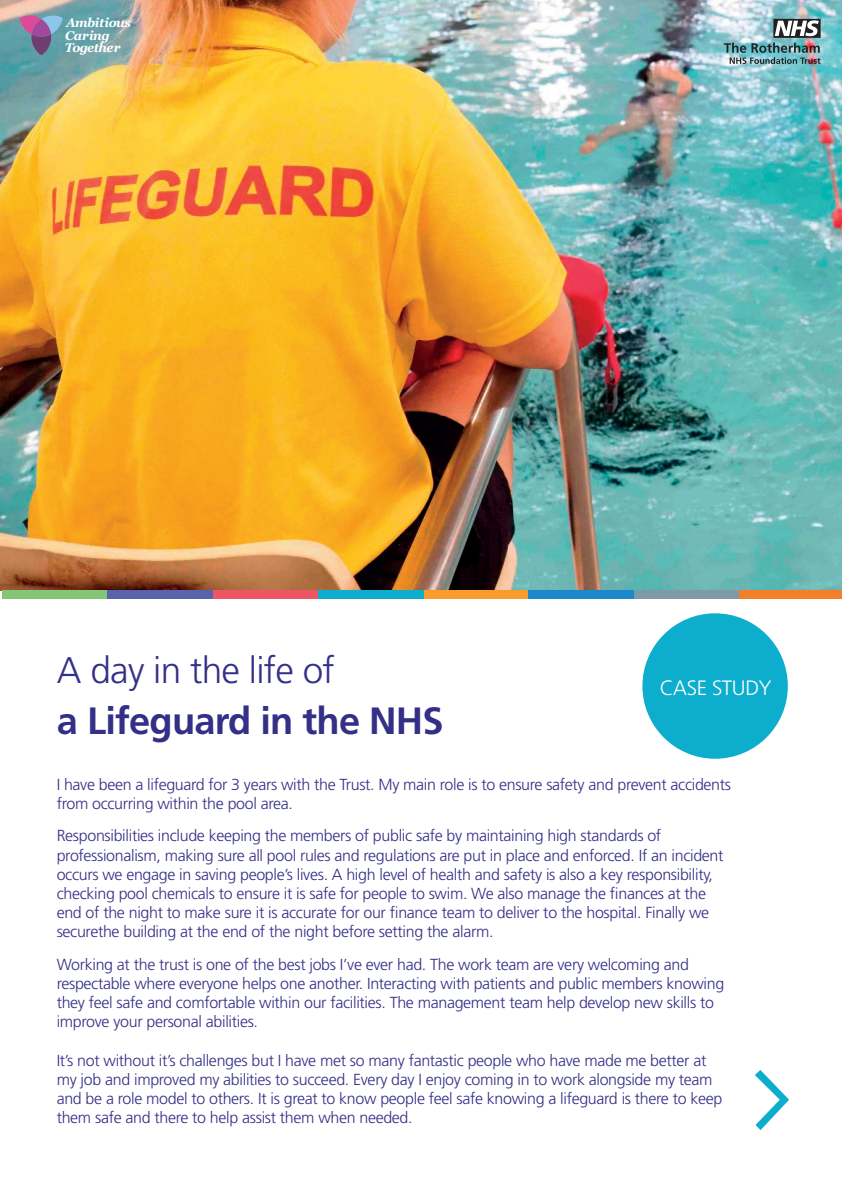
<style>
.page{position:relative;width:842px;height:1191px;background:#fff}
.page>*{position:absolute;margin:0;border:0;box-sizing:border-box;transform-origin:0 0}
.t1{font:700 38px "Frutiger";letter-spacing:-.02em;color:#342f87}
.t2{font:300 37px "Frutiger";letter-spacing:-.02em;color:#342f87}
.t3{font:300 20.8px "Frutiger";letter-spacing:-.02em;color:#fff}
.t4{font:300 16px/19.2px "Frutiger";letter-spacing:-.02em;color:#342f87}
.t5{font:italic 700 12.6px/12.9px "Georgia";letter-spacing:-.04em;color:#fff}
</style>
<div class="page">
<img style="left:0;top:0;width:842px;height:590px">
<img style="left:724px;top:19px;width:97px;height:45px">
<svg style="left:20px;top:16px;width:43px;height:39px;background:#807da3"></svg>
<div style="left:2px;top:590px;width:106px;height:9px;background:#83c677"></div>
<div style="left:423px;top:590px;width:106px;height:9px;background:#f89c2c"></div>
<div style="left:213px;top:590px;width:105px;height:9px;background:#ef5562"></div>
<div style="left:634px;top:590px;width:105px;height:9px;background:#7e9aa8"></div>
<div style="left:108px;top:590px;width:105px;height:9px;background:#5863ac"></div>
<div style="left:529px;top:590px;width:105px;height:9px;background:#1b88c9"></div>
<div style="left:318px;top:590px;width:105px;height:9px;background:#0daecd"></div>
<div style="left:739px;top:590px;width:103px;height:9px;background:#f47f2b"></div>
<svg style="left:755px;top:1070px;width:34px;height:60px"></svg>
<div style="left:642px;top:613px;width:146px;height:145px;background:#0daecd;border-radius:50%"></div>
<p class="t5" style="left:65px;top:15px;width:67px">Ambitious<br>Caring<br>Together</p>
<h2 class="t2" style="left:57px;top:649px;width:279px">A day in the life of</h2>
<h1 class="t1" style="left:57px;top:698px;width:388px">a Lifeguard in the NHS</h1>
<h3 class="t3" style="left:660px;top:676px;width:113px">CASE STUDY</h3>
<p class="t4" style="left:57px;top:775px;width:676px">I have been a lifeguard for 3 years with the Trust. My main role is to ensure safety and prevent accidents from occurring within the pool area.</p>
<p class="t4" style="left:57px;top:826px;width:668px">Responsibilities include keeping the members of public safe by maintaining high standards of professionalism, making sure all pool rules and regulations are put in place and enforced. If an incident occurs we engage in saving people’s lives. A high level of health and safety is also a key responsibility, checking pool chemicals to ensure it is safe for people to swim. We also manage the finances at the end of the night to make sure it is accurate for our finance team to deliver to the hospital. Finally we securethe building at the end of the night before setting the alarm.</p>
<p class="t4" style="left:57px;top:955px;width:669px">Working at the trust is one of the best jobs I’ve ever had. The work team are very welcoming and respectable where everyone helps one another. Interacting with patients and public members knowing they feel safe and comfortable within our facilities. The management team help develop new skills to improve your personal abilities.</p>
<p class="t4" style="left:57px;top:1051px;width:667px">It’s not without it’s challenges but I have met so many fantastic people who have made me better at my job and improved my abilities to succeed. Every day I enjoy coming in to work alongside my team and be a role model to others. It is great to know people feel safe knowing a lifeguard is there to keep them safe and there to help assist them when needed.</p>
</div>
